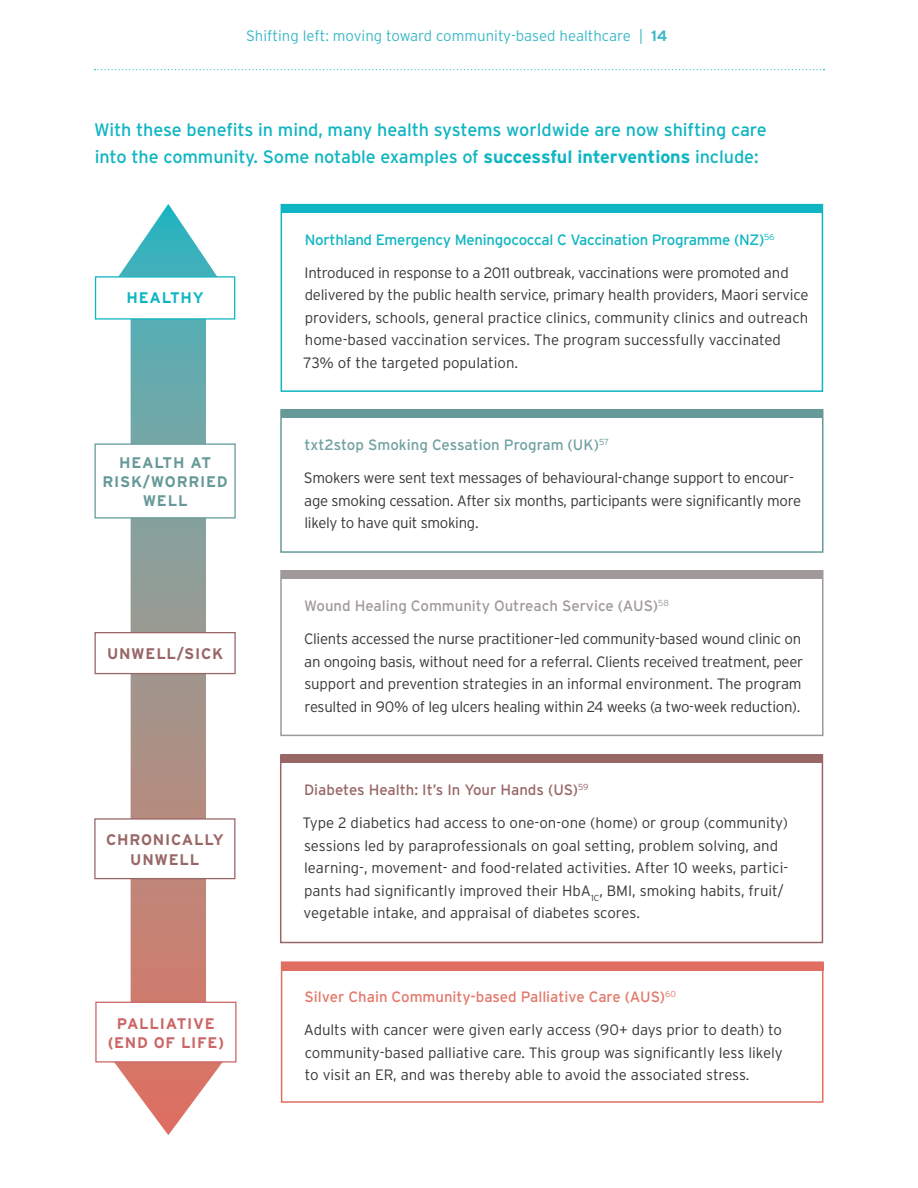
<style>
.page{position:relative;width:918px;height:1188px;background:#fff}
.page>*{position:absolute;margin:0;border:0;box-sizing:border-box;transform-origin:0 0}
.t1{font:18px/27.5px "Interstate";letter-spacing:-.005em;color:#0fb5c2}
.t2{font:700 15.3px/19.2px "Interstate";letter-spacing:.05em;color:#966;text-align:center}
.t3{font:700 15.3px/19.2px "Interstate";letter-spacing:.05em;color:#699;text-align:center}
.t4{font:700 15.3px/19.2px "Interstate";letter-spacing:.05em;color:#c66;text-align:center}
.t5{font:700 15.3px "Interstate";letter-spacing:.05em;color:#0fb5c2}
.t6{font:300 15px/22.5px "Interstate";letter-spacing:-.015em;color:#383839}
.t7{font:15px "Interstate";letter-spacing:-.02em;color:#0fb5c2}
.t8{font:300 15px "Interstate";color:#3db9c6}
.t9{font:15px "Interstate";color:#e2796a}
.t10{font:15px "Interstate";color:#a09999}
.t11{font:15px "Interstate";color:#72a1a1}
.t12{font:15px "Interstate";color:#966}
.s1{font-weight:700}
</style>
<div class="page">
<svg style="left:94px;top:69px;width:731px;height:1px"></svg>
<svg style="left:100px;top:204px;width:136px;height:931px"></svg>
<div style="left:281px;top:204px;width:542px;height:188px;border:2px solid #0fb5c2"></div>
<div style="left:281px;top:205px;width:542px;height:8px;background:#0fb5c2"></div>
<div style="left:95px;top:276px;width:140px;height:44px;background:#fff;border:1px solid #0fb5c2"></div>
<div style="left:281px;top:409px;width:542px;height:8px;background:#699"></div>
<div style="left:280px;top:409px;width:544px;height:144px;border:2px solid #699"></div>
<div style="left:95px;top:443px;width:141px;height:76px;background:#fff;border:1px solid #699"></div>
<div style="left:281px;top:570px;width:542px;height:8px;background:#a09999"></div>
<div style="left:280px;top:570px;width:544px;height:166px;border:2px solid #a09999"></div>
<div style="left:95px;top:632px;width:141px;height:42px;background:#fff;border:1px solid #966"></div>
<div style="left:281px;top:754px;width:542px;height:9px;background:#966"></div>
<div style="left:280px;top:754px;width:543px;height:189px;border:2px solid #966"></div>
<div style="left:94px;top:818px;width:141px;height:61px;background:#fff;border:1px solid #966"></div>
<div style="left:281px;top:961px;width:542px;height:142px;border:2px solid #e06e61"></div>
<div style="left:282px;top:962px;width:541px;height:8px;background:#e06e61"></div>
<div style="left:95px;top:1002px;width:142px;height:61px;background:#fff;border:1px solid #c66"></div>
<p class="t8" style="left:246px;top:27px;width:423px">Shifting left: moving toward community-based healthcare | <span class="s1">14</span></p>
<p class="t1" style="left:94px;top:116px;width:674px">With these benefits in mind, many health systems worldwide are now shifting care into the community. Some notable examples of <span class="s1">successful interventions</span> include:</p>
<p class="t5" style="left:127px;top:289px;width:79px">HEALTHY</p>
<p class="t3" style="left:102px;top:453px;width:127px">HEALTH AT<br>RISK/WORRIED<br>WELL</p>
<p class="t2" style="left:107px;top:644px;width:118px">UNWELL/SICK</p>
<p class="t2" style="left:106px;top:830px;width:119px">CHRONICALLY<br>UNWELL</p>
<p class="t4" style="left:108px;top:1014px;width:118px">PALLIATIVE (END OF LIFE)</p>
<p class="t7" style="left:305px;top:231px;width:471px">Northland Emergency Meningococcal C Vaccination Programme (NZ)<sup>56</sup></p>
<p class="t6" style="left:303px;top:261px;width:506px">Introduced in response to a 2011 outbreak, vaccinations were promoted and delivered by the public health service, primary health providers, Maori service providers, schools, general practice clinics, community clinics and outreach home-based vaccination services. The program successfully vaccinated 73% of the targeted population.</p>
<p class="t11" style="left:305px;top:437px;width:306px">txt2stop Smoking Cessation Program (UK)<sup>57</sup></p>
<p class="t6" style="left:304px;top:467px;width:499px">Smokers were sent text messages of behavioural-change support to encour&shy;age smoking cessation. After six months, participants were significantly more likely to have quit smoking.</p>
<p class="t10" style="left:304px;top:597px;width:366px">Wound Healing Community Outreach Service (AUS)<sup>58</sup></p>
<p class="t6" style="left:304px;top:627px;width:501px">Clients accessed the nurse practitioner–led community-based wound clinic on an ongoing basis, without need for a referral. Clients received treatment, peer support and prevention strategies in an informal environment. The program resulted in 90% of leg ulcers healing within 24 weeks (a two-week reduction).</p>
<p class="t12" style="left:304px;top:781px;width:286px">Diabetes Health: It’s In Your Hands (US)<sup>59</sup></p>
<p class="t6" style="left:302px;top:811px;width:487px">Type 2 diabetics had access to one-on-one (home) or group (community) sessions led by paraprofessionals on goal setting, problem solving, and learning-, movement- and food-related activities. After 10 weeks, partici&shy;pants had significantly improved their HbA<sub>1C</sub>, BMI, smoking habits, fruit/ vegetable intake, and appraisal of diabetes scores.</p>
<p class="t9" style="left:305px;top:988px;width:373px">Silver Chain Community-based Palliative Care (AUS)<sup>60</sup></p>
<p class="t6" style="left:304px;top:1018px;width:481px;text-align:justify">Adults with cancer were given early access (90+ days prior to death) to community-based palliative care. This group was significantly less likely to visit an ER, and was thereby able to avoid the associated stress.</p>
</div>
